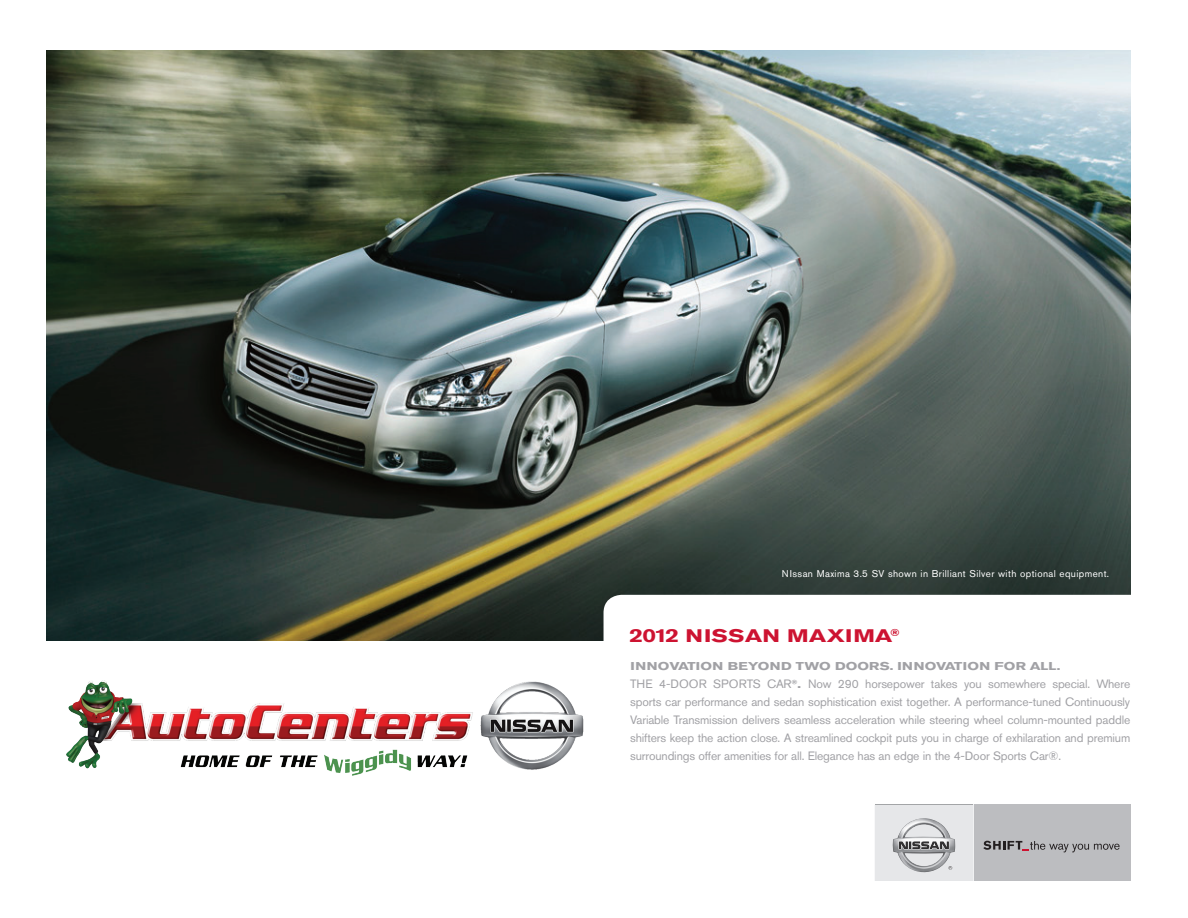
<style>
.page{position:relative;width:1188px;height:918px;background:#fff}
.page>*{position:absolute;margin:0;border:0;box-sizing:border-box;transform-origin:0 0}
.t1{font:700 18px "Nissan";letter-spacing:.015em;color:#cd1331;scale:1.15 1}
.t2{font:12px/18px "Akzidenz Grotesk Pro";letter-spacing:-.015em;color:#a1a1a5;text-align:justify}
.t3{font:700 11.25px "Nissan";color:#a1a1a5;scale:1.15 1}
.t4{font:9.75px "Akzidenz Grotesk Pro";letter-spacing:.04em;color:#fff}
.s1{font-family:"Nissan";font-weight:700;font-size:11.25px}
</style>
<div class="page">
<img style="left:47px;top:51px;width:1083px;height:590px">
<div style="left:604px;top:595px;width:574px;height:87px;background:#fff;border-radius:18px"></div>
<div style="left:973px;top:805px;width:157px;height:76px;background:#bcbdc0"></div>
<svg style="left:983px;top:841px;width:137px;height:11px"></svg>
<svg style="left:875px;top:805px;width:98px;height:76px;background:#d4d5d7"></svg>
<img style="left:66px;top:680px;width:518px;height:96px">
<p class="t4" style="left:782px;top:567px;width:329px">NIssan Maxima 3.5 SV shown in Brilliant Silver with optional equipment.</p>
<h1 class="t1" style="left:629px;top:624px;width:237px">2012 NISSAN MAXIMA®</h1>
<p class="t3" style="left:630px;top:658px;width:376px">INNOVATION BEYOND TWO DOORS. INNOVATION FOR ALL.</p>
<p class="t2" style="left:630px;top:674px;width:502px">THE 4-DOOR SPORTS CAR<span class="s1">®.</span> Now 290 horsepower takes you somewhere special. Where sports car performance and sedan sophistication exist together. A performance-tuned Continuously Variable Transmission delivers seamless acceleration while steering wheel column-mounted paddle shifters keep the action close. A streamlined cockpit puts you in charge of exhilaration and premium surroundings offer amenities for all. Elegance has an edge in the 4-Door Sports Car®.</p>
</div>
